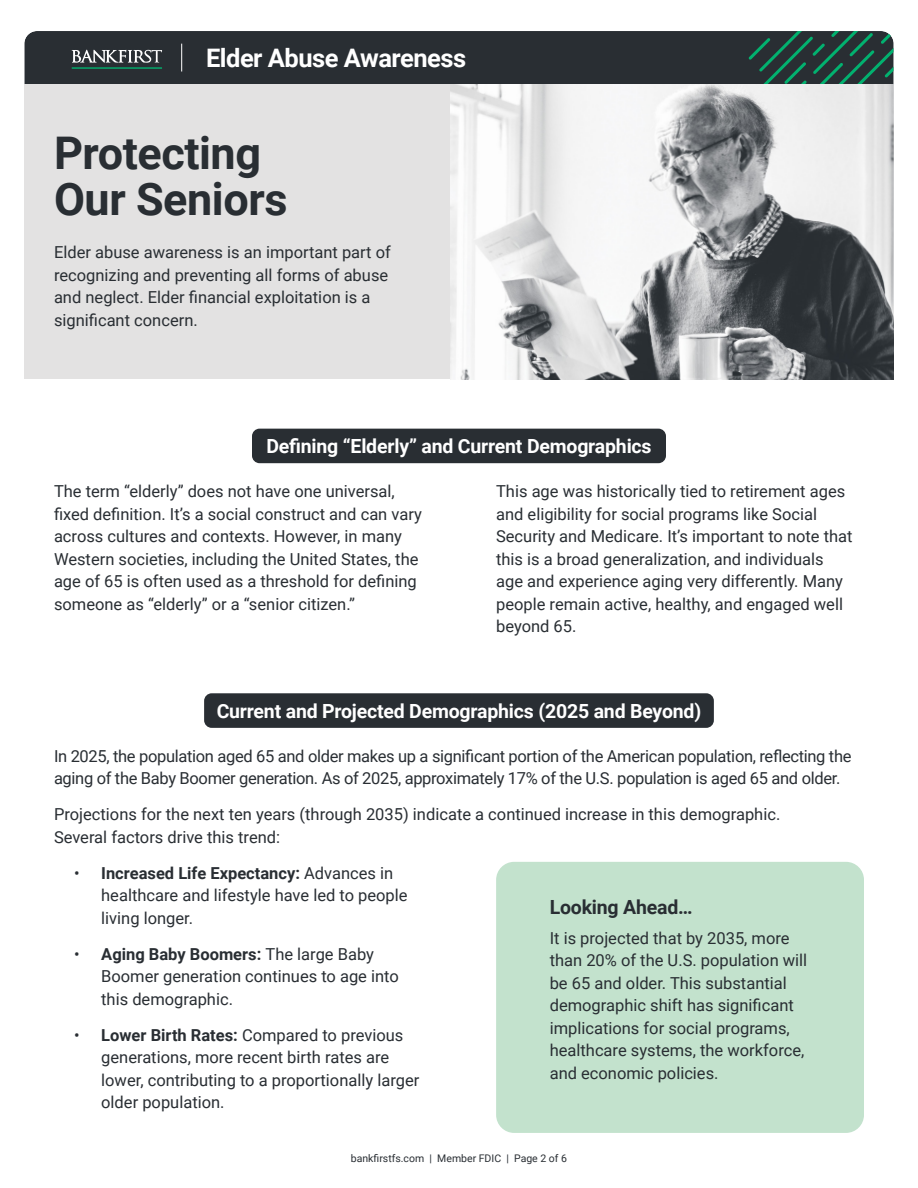
<style>
.page{position:relative;width:918px;height:1188px;background:#fff}
.page>*{position:absolute;margin:0;border:0;box-sizing:border-box;transform-origin:0 0}
.t1{font:700 45px/46.5px "Roboto";letter-spacing:-.01em;color:#292e33}
.t2{font:700 25.5px "Roboto";letter-spacing:-.02em;color:#fff}
.t3{font:700 19.5px "Roboto";letter-spacing:-.01em;color:#fff}
.t4{font:700 19.5px "Roboto";letter-spacing:-.01em;color:#292e33}
.t5{font:16.5px/22.5px "Roboto";color:#292e33}
.t6{font:16.5px/22.5px "Roboto";letter-spacing:-.02em;color:#292e33}
.t7{font:10.5px "Roboto";color:#292e33}
.s1{font-weight:700}
</style>
<div class="page">
<div style="left:24px;top:31px;width:725px;height:54px;background:#292e33"></div>
<svg style="left:749px;top:31px;width:145px;height:54px;background:#274942"></svg>
<svg style="left:72px;top:50px;width:90px;height:13px"></svg>
<hr style="left:72px;top:67px;width:90px;height:2px;background:#02b16f">
<svg style="left:181px;top:44px;width:1px;height:28px"></svg>
<div style="left:204px;top:693px;width:510px;height:35px;background:#292e33;border-radius:8px"></div>
<div style="left:252px;top:429px;width:414px;height:34px;background:#292e33;border-radius:8px"></div>
<div style="left:24px;top:85px;width:870px;height:294px;background:#e3e2e2"></div>
<img style="left:450px;top:85px;width:444px;height:294px">
<div style="left:496px;top:862px;width:368px;height:271px;background:#c3e2cd;border-radius:18px"></div>
<h2 class="t2" style="left:206px;top:40px;width:262px">Elder Abuse Awareness</h2>
<h1 class="t1" style="left:54px;top:128px;width:235px">Protecting<br>Our Seniors</h1>
<p class="t5" style="left:54px;top:240px;width:338px">Elder abuse awareness is an important part of recognizing and preventing all forms of abuse and neglect. Elder financial exploitation is a significant concern.</p>
<p class="t3" style="left:266px;top:433px;width:387px">Defining “Elderly” and Current Demographics</p>
<p class="t5" style="left:54px;top:479px;width:369px">The term “elderly” does not have one universal, fixed definition. It’s a social construct and can vary across cultures and contexts. However, in many Western societies, including the United States, the age of 65 is often used as a threshold for defining someone as “elderly” or a “senior citizen.”</p>
<p class="t5" style="left:496px;top:480px;width:358px">This age was historically tied to retirement ages and eligibility for social programs like Social Security and Medicare. It’s important to note that this is a broad generalization, and individuals age and experience aging very differently. Many people remain active, healthy, and engaged well beyond 65.</p>
<p class="t3" style="left:217px;top:697px;width:486px">Current and Projected Demographics (2025 and Beyond)</p>
<p class="t6" style="left:54px;top:744px;width:799px">In 2025, the population aged 65 and older makes up a significant portion of the American population, reflecting the aging of the Baby Boomer generation. As of 2025, approximately 17% of the U.S. population is aged 65 and older.</p>
<p class="t5" style="left:54px;top:803px;width:728px">Projections for the next ten years (through 2035) indicate a continued increase in this demographic.<br>Several factors drive this trend:</p>
<p class="t5" style="left:101px;top:861px;width:308px;text-indent:-27px">• <span class="s1">Increased Life Expectancy:</span> Advances in healthcare and lifestyle have led to people living longer.</p>
<p class="t5" style="left:101px;top:942px;width:299px;text-indent:-27px">• <span class="s1">Aging Baby Boomers:</span> The large Baby<br>Boomer generation continues to age into this demographic.</p>
<p class="t5" style="left:101px;top:1023px;width:320px;text-indent:-27px">• <span class="s1">Lower Birth Rates:</span> Compared to previous generations, more recent birth rates are lower, contributing to a proportionally larger older population.</p>
<p class="t4" style="left:550px;top:894px;width:144px">Looking Ahead…</p>
<p class="t5" style="left:550px;top:926px;width:259px">It is projected that by 2035, more than 20% of the U.S. population will be 65 and older. This substantial demographic shift has significant implications for social programs, healthcare systems, the workforce, and economic policies.</p>
<p class="t7" style="left:351px;top:1151px;width:218px">bankfirstfs.com | Member FDIC | Page 2 of 6</p>
</div>
